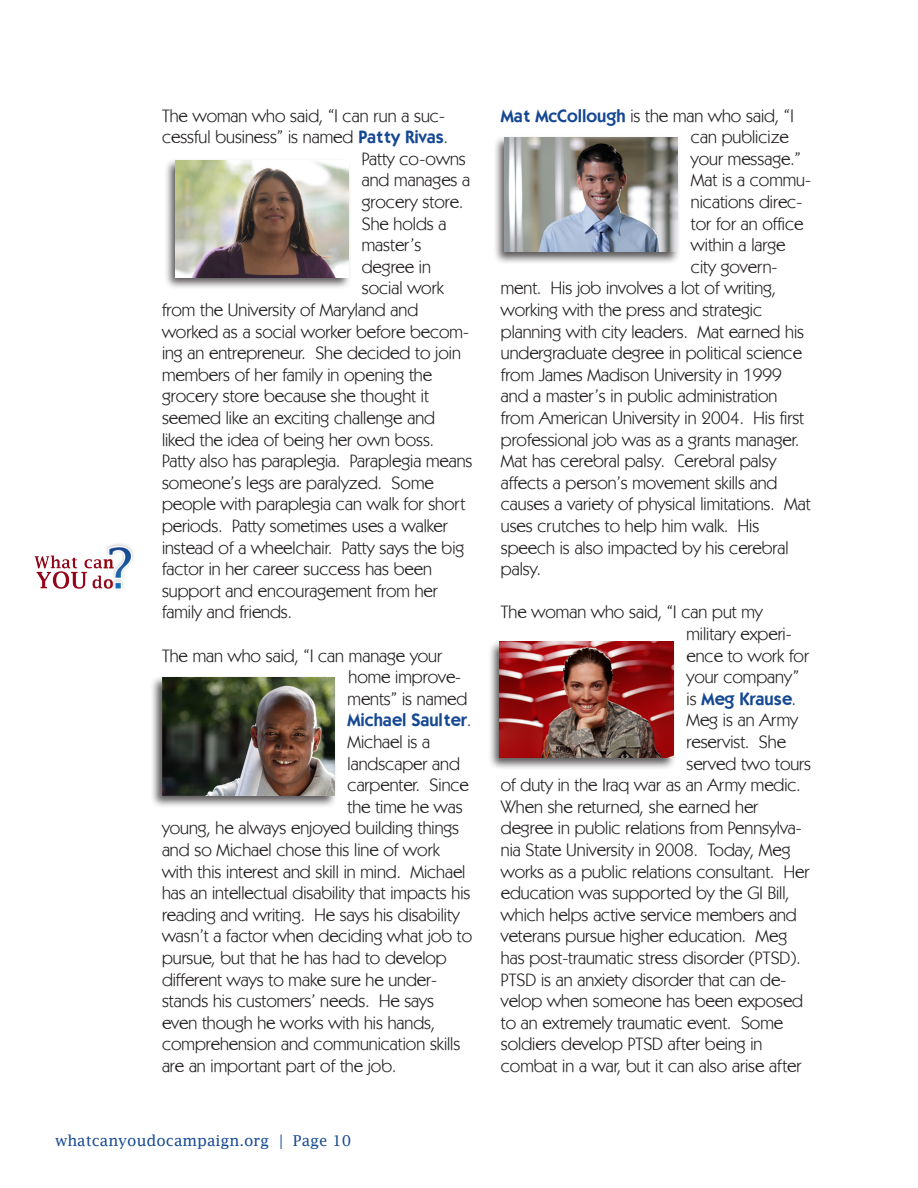
<style>
.page{position:relative;width:918px;height:1188px;background:#fff}
.page>*{position:absolute;margin:0;border:0;box-sizing:border-box;transform-origin:0 0}
.t1{font:18px "JAN";color:#231f20}
.t2{font:600 18px "JAN";color:#154892}
.t3{font:15px "Lucida Fax";color:#154892}
.s1{font-weight:600;color:#154892}
.s2{font-weight:400;color:#231f20}
</style>
<div class="page">
<svg style="left:281px;top:1135px;width:1px;height:14px"></svg>
<img style="left:34px;top:544px;width:100px;height:47px">
<div style="left:163px;top:158px;width:188px;height:131px;background:#231f20;opacity:.75"></div>
<img style="left:176px;top:160px;width:172px;height:117px">
<div style="left:150px;top:675px;width:187px;height:133px;background:#231f20;opacity:.75"></div>
<img style="left:162px;top:678px;width:172px;height:118px">
<div style="left:492px;top:135px;width:188px;height:129px;background:#231f20;opacity:.75"></div>
<img style="left:505px;top:138px;width:172px;height:114px">
<div style="left:487px;top:639px;width:189px;height:131px;background:#231f20;opacity:.75"></div>
<img style="left:500px;top:642px;width:173px;height:116px">
<p class="t1" style="left:162px;top:104px;width:284px">The woman who said, “I can run a suc-</p>
<p class="t1" style="left:162px;top:126px;width:287px">cessful business” is named <span class="s1">Patty Rivas</span>.</p>
<p class="t1" style="left:362px;top:148px;width:105px">Patty co-owns</p>
<p class="t1" style="left:362px;top:169px;width:110px">and manages a</p>
<p class="t1" style="left:362px;top:191px;width:103px">grocery store.</p>
<p class="t1" style="left:362px;top:212px;width:86px">She holds a</p>
<p class="t1" style="left:362px;top:234px;width:61px">master’s</p>
<p class="t1" style="left:362px;top:256px;width:71px">degree in</p>
<p class="t1" style="left:362px;top:277px;width:83px">social work</p>
<p class="t1" style="left:162px;top:299px;width:258px">from the University of Maryland and</p>
<p class="t1" style="left:162px;top:320px;width:308px">worked as a social worker before becom-</p>
<p class="t1" style="left:162px;top:342px;width:300px">ing an entrepreneur. She decided to join</p>
<p class="t1" style="left:162px;top:364px;width:272px">members of her family in opening the</p>
<p class="t1" style="left:162px;top:385px;width:268px">grocery store because she thought it</p>
<p class="t1" style="left:162px;top:407px;width:275px">seemed like an exciting challenge and</p>
<p class="t1" style="left:162px;top:428px;width:274px">liked the idea of being her own boss.</p>
<p class="t1" style="left:162px;top:450px;width:312px">Patty also has paraplegia. Paraplegia means</p>
<p class="t1" style="left:162px;top:472px;width:273px">someone’s legs are paralyzed. Some</p>
<p class="t1" style="left:162px;top:493px;width:305px">people with paraplegia can walk for short</p>
<p class="t1" style="left:162px;top:515px;width:287px">periods. Patty sometimes uses a walker</p>
<p class="t1" style="left:162px;top:536px;width:304px">instead of a wheelchair. Patty says the big</p>
<p class="t1" style="left:162px;top:558px;width:271px">factor in her career success has been</p>
<p class="t1" style="left:162px;top:580px;width:277px">support and encouragement from her</p>
<p class="t1" style="left:162px;top:601px;width:131px">family and friends.</p>
<p class="t1" style="left:162px;top:644px;width:282px">The man who said, “I can manage your</p>
<p class="t1" style="left:348px;top:666px;width:114px">home improve-</p>
<p class="t1" style="left:348px;top:688px;width:121px">ments” is named</p>
<p class="t2" style="left:348px;top:709px;width:125px">Michael Saulter<span class="s2">.</span></p>
<p class="t1" style="left:348px;top:731px;width:84px">Michael is a</p>
<p class="t1" style="left:348px;top:752px;width:114px">landscaper and</p>
<p class="t1" style="left:348px;top:774px;width:123px">carpenter. Since</p>
<p class="t1" style="left:348px;top:796px;width:117px">the time he was</p>
<p class="t1" style="left:162px;top:817px;width:299px">young, he always enjoyed building things</p>
<p class="t1" style="left:162px;top:839px;width:279px">and so Michael chose this line of work</p>
<p class="t1" style="left:162px;top:860px;width:305px">with this interest and skill in mind. Michael</p>
<p class="t1" style="left:162px;top:882px;width:310px">has an intellectual disability that impacts his</p>
<p class="t1" style="left:162px;top:904px;width:299px">reading and writing. He says his disability</p>
<p class="t1" style="left:162px;top:925px;width:312px">wasn’t a factor when deciding what job to</p>
<p class="t1" style="left:162px;top:947px;width:286px">pursue, but that he has had to develop</p>
<p class="t1" style="left:162px;top:968px;width:277px">different ways to make sure he under-</p>
<p class="t1" style="left:162px;top:990px;width:274px">stands his customers’ needs. He says</p>
<p class="t1" style="left:162px;top:1012px;width:275px">even though he works with his hands,</p>
<p class="t1" style="left:162px;top:1033px;width:300px">comprehension and communication skills</p>
<p class="t1" style="left:162px;top:1055px;width:236px">are an important part of the job.</p>
<p class="t3" style="left:55px;top:1132px;width:216px">whatcanyoudocampaign.org</p>
<p class="t3" style="left:293px;top:1132px;width:60px">Page 10</p>
<p class="t1" style="left:501px;top:104px;width:294px"><span class="s1">Mat McCollough</span> is the man who said, “I</p>
<p class="t1" style="left:691px;top:126px;width:99px">can publicize</p>
<p class="t1" style="left:691px;top:148px;width:111px">your message.”</p>
<p class="t1" style="left:691px;top:169px;width:121px">Mat is a commu-</p>
<p class="t1" style="left:691px;top:191px;width:113px">nications direc-</p>
<p class="t1" style="left:691px;top:212px;width:114px">tor for an office</p>
<p class="t1" style="left:691px;top:234px;width:96px">within a large</p>
<p class="t1" style="left:691px;top:256px;width:88px">city govern-</p>
<p class="t1" style="left:501px;top:277px;width:277px">ment. His job involves a lot of writing,</p>
<p class="t1" style="left:501px;top:299px;width:263px">working with the press and strategic</p>
<p class="t1" style="left:501px;top:320px;width:305px">planning with city leaders. Mat earned his</p>
<p class="t1" style="left:501px;top:342px;width:303px">undergraduate degree in political science</p>
<p class="t1" style="left:501px;top:364px;width:282px">from James Madison University in 1999</p>
<p class="t1" style="left:501px;top:385px;width:278px">and a master’s in public administration</p>
<p class="t1" style="left:501px;top:407px;width:305px">from American University in 2004. His first</p>
<p class="t1" style="left:501px;top:428px;width:300px">professional job was as a grants manager.</p>
<p class="t1" style="left:501px;top:450px;width:277px">Mat has cerebral palsy. Cerebral palsy</p>
<p class="t1" style="left:501px;top:472px;width:278px">affects a person’s movement skills and</p>
<p class="t1" style="left:501px;top:493px;width:311px">causes a variety of physical limitations. Mat</p>
<p class="t1" style="left:501px;top:515px;width:260px">uses crutches to help him walk. His</p>
<p class="t1" style="left:501px;top:536px;width:289px">speech is also impacted by his cerebral</p>
<p class="t1" style="left:501px;top:558px;width:42px">palsy.</p>
<p class="t1" style="left:501px;top:601px;width:263px">The woman who said, “I can put my</p>
<p class="t1" style="left:687px;top:623px;width:107px">military experi-</p>
<p class="t1" style="left:687px;top:644px;width:124px">ence to work for</p>
<p class="t1" style="left:687px;top:666px;width:114px">your company”</p>
<p class="t2" style="left:687px;top:688px;width:111px"><span class="s2">is</span> Meg Krause<span class="s2">.</span></p>
<p class="t1" style="left:687px;top:709px;width:113px">Meg is an Army</p>
<p class="t1" style="left:687px;top:731px;width:101px">reservist. She</p>
<p class="t1" style="left:687px;top:752px;width:126px">served two tours</p>
<p class="t1" style="left:501px;top:774px;width:301px">of duty in the Iraq war as an Army medic.</p>
<p class="t1" style="left:501px;top:796px;width:259px">When she returned, she earned her</p>
<p class="t1" style="left:501px;top:817px;width:302px">degree in public relations from Pennsylva-</p>
<p class="t1" style="left:501px;top:839px;width:291px">nia State University in 2008. Today, Meg</p>
<p class="t1" style="left:501px;top:860px;width:310px">works as a public relations consultant. Her</p>
<p class="t1" style="left:501px;top:882px;width:290px">education was supported by the GI Bill,</p>
<p class="t1" style="left:501px;top:904px;width:297px">which helps active service members and</p>
<p class="t1" style="left:501px;top:925px;width:288px">veterans pursue higher education. Meg</p>
<p class="t1" style="left:501px;top:947px;width:301px">has post-traumatic stress disorder (PTSD).</p>
<p class="t1" style="left:501px;top:968px;width:287px">PTSD is an anxiety disorder that can de-</p>
<p class="t1" style="left:501px;top:990px;width:304px">velop when someone has been exposed</p>
<p class="t1" style="left:501px;top:1012px;width:284px">to an extremely traumatic event. Some</p>
<p class="t1" style="left:501px;top:1033px;width:263px">soldiers develop PTSD after being in</p>
<p class="t1" style="left:501px;top:1055px;width:302px">combat in a war, but it can also arise after</p>
</div>
